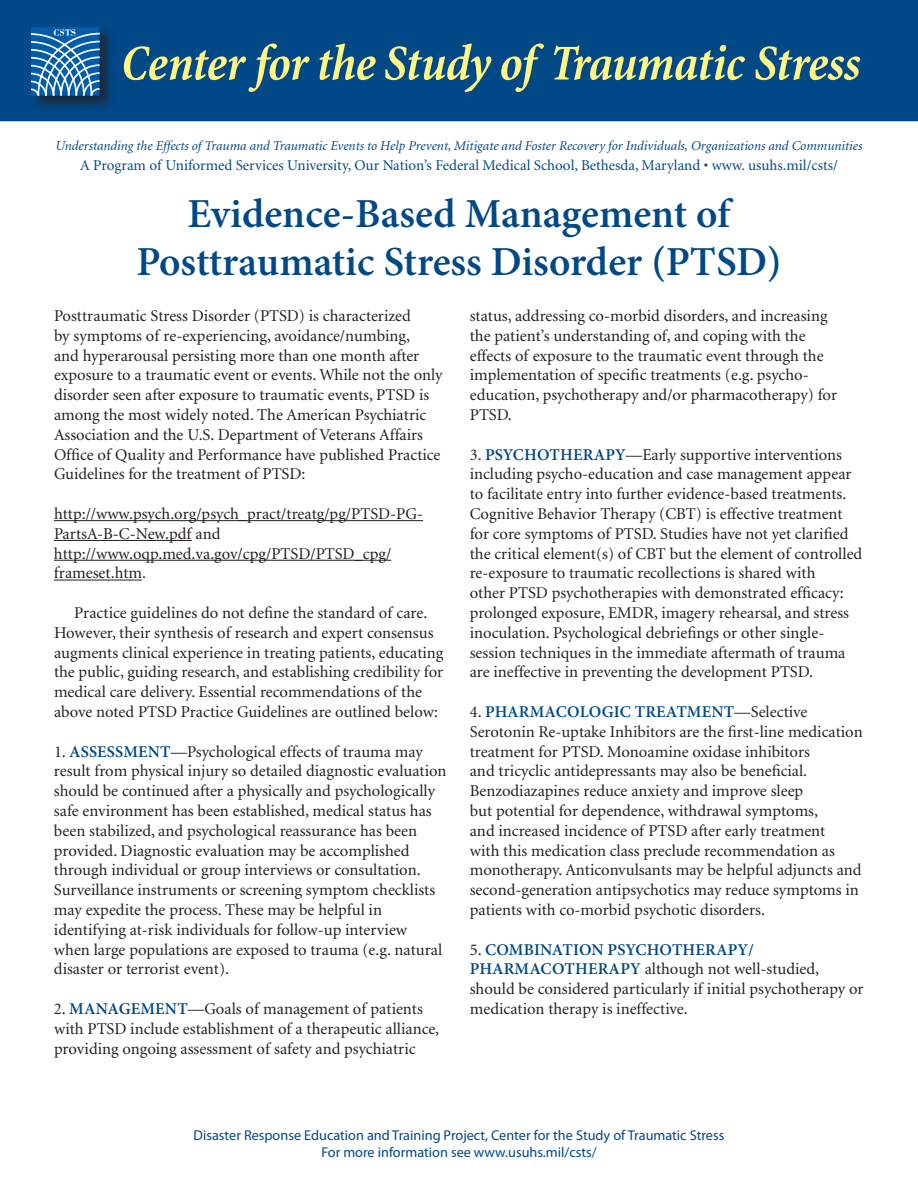
<style>
.page{position:relative;width:918px;height:1188px;background:#fff}
.page>*{position:absolute;margin:0;border:0;box-sizing:border-box;transform-origin:0 0}
.t1{font:italic 700 condensed 51px "Minion";letter-spacing:-.02em;color:#fff685}
.t2{font:600 41.25px/48px "Minion Pro";color:#004886;text-align:center}
.t3{font:16.5px/19.8px "Minion";color:#231f20}
.t4{font:600 16.5px "Minion Pro";letter-spacing:.01em;color:#004886}
.t5{font:15px "Minion";color:#004886}
.t6{font:14.25px/17.1px "Myriad Pro";color:#004886;text-align:center}
.t7{font:italic 13.5px "Minion";color:#004886}
.s1{font-family:"Minion Pro";font-weight:600;color:#004886}
.s2{font-family:"Minion";font-weight:400;color:#231f20}
</style>
<div class="page">
<div style="left:0;top:0;width:918px;height:121px;background:#004886"></div>
<div style="left:29px;top:25px;width:88px;height:88px;background:#231f20;opacity:.75"></div>
<div style="left:31px;top:27px;width:68px;height:68px;border:1px solid #015bab"></div>
<svg style="left:31px;top:29px;width:68px;height:66px"></svg>
<hr style="left:54px;top:520px;width:369px;height:1px;background:#231f20">
<hr style="left:54px;top:540px;width:138px;height:1px;background:#231f20">
<hr style="left:54px;top:560px;width:337px;height:1px;background:#231f20">
<hr style="left:54px;top:580px;width:88px;height:1px;background:#231f20">
<h1 class="t1" style="left:121px;top:36px;width:741px">Center for the Study of Traumatic Stress</h1>
<p class="t7" style="left:56px;top:139px;width:808px">Understanding the Effects of Trauma and Traumatic Events to Help Prevent, Mitigate and Foster Recovery for Individuals, Organizations and Communities</p>
<p class="t5" style="left:80px;top:158px;width:759px">A Program of Uniformed Services University, Our Nation’s Federal Medical School, Bethesda, Maryland • www. usuhs.mil/csts/</p>
<h2 class="t2" style="left:136px;top:192px;width:647px">Evidence-Based Management of<br>Posttraumatic Stress Disorder (PTSD)</h2>
<p class="t3" style="left:54px;top:306px;width:390px">Posttraumatic Stress Disorder (PTSD) is characterized<br>by symptoms of re-experiencing, avoidance/numbing,<br>and hyperarousal persisting more than one month after exposure to a traumatic event or events. While not the only disorder seen after exposure to traumatic events, PTSD is among the most widely noted. The American Psychiatric Association and the U.S. Department of Veterans Affairs Office of Quality and Performance have published Practice Guidelines for the treatment of PTSD:</p>
<p class="t3" style="left:54px;top:504px;width:371px">http://www.psych.org/psych_pract/treatg/pg/PTSD-PG-PartsA-B-C-New.pdf and http://www.oqp.med.va.gov/cpg/PTSD/PTSD_cpg/ frameset.htm.</p>
<p class="t3" style="left:54px;top:603px;width:391px;text-indent:20px">Practice guidelines do not define the standard of care.<br>However, their synthesis of research and expert consensus augments clinical experience in treating patients, educating the public, guiding research, and establishing credibility for medical care delivery. Essential recommendations of the above noted PTSD Practice Guidelines are outlined below:</p>
<p class="t3" style="left:54px;top:742px;width:394px">1. <span class="s1">ASSESSMENT</span>—Psychological effects of trauma may result from physical injury so detailed diagnostic evaluation should be continued after a physically and psychologically safe environment has been established, medical status has been stabilized, and psychological reassurance has been provided. Diagnostic evaluation may be accomplished through individual or group interviews or consultation.<br>Surveillance instruments or screening symptom checklists may expedite the process. These may be helpful in identifying at-risk individuals for follow-up interview when large populations are exposed to trauma (e.g. natural disaster or terrorist event).</p>
<p class="t3" style="left:54px;top:999px;width:387px">2. <span class="s1">MANAGEMENT</span>—Goals of management of patients with PTSD include establishment of a therapeutic alliance, providing ongoing assessment of safety and psychiatric</p>
<p class="t3" style="left:470px;top:306px;width:369px">status, addressing co-morbid disorders, and increasing the patient’s understanding of, and coping with the effects of exposure to the traumatic event through the implementation of specific treatments (e.g. psycho&shy;education, psychotherapy and/or pharmacotherapy) for PTSD.</p>
<p class="t3" style="left:470px;top:445px;width:394px">3. <span class="s1">PSYCHOTHERAPY</span>—Early supportive interventions including psycho-education and case management appear to facilitate entry into further evidence-based treatments.<br>Cognitive Behavior Therapy (CBT) is effective treatment for core symptoms of PTSD. Studies have not yet clarified the critical element(s) of CBT but the element of controlled re-exposure to traumatic recollections is shared with<br>other PTSD psychotherapies with demonstrated efficacy: prolonged exposure, EMDR, imagery rehearsal, and stress inoculation. Psychological debriefings or other single&shy;session techniques in the immediate aftermath of trauma are ineffective in preventing the development PTSD.</p>
<p class="t4" style="left:470px;top:702px;width:339px"><span class="s2">4.</span> PHARMACOLOGIC TREATMENT<span class="s2">—Selective</span></p>
<p class="t3" style="left:470px;top:722px;width:394px">Serotonin Re-uptake Inhibitors are the first-line medication treatment for PTSD. Monoamine oxidase inhibitors<br>and tricyclic antidepressants may also be beneficial.<br>Benzodiazapines reduce anxiety and improve sleep<br>but potential for dependence, withdrawal symptoms,<br>and increased incidence of PTSD after early treatment<br>with this medication class preclude recommendation as monotherapy. Anticonvulsants may be helpful adjuncts and second-generation antipsychotics may reduce symptoms in patients with co-morbid psychotic disorders.</p>
<p class="t4" style="left:470px;top:939px;width:286px"><span class="s2">5.</span> COMBINATION PSYCHOTHERAPY/</p>
<p class="t3" style="left:470px;top:960px;width:395px"><span class="s1">PHARMACOTHERAPY</span> although not well-studied, should be considered particularly if initial psychotherapy or medication therapy is ineffective.</p>
<p class="t6" style="left:194px;top:1127px;width:532px">Disaster Response Education and Training Project, Center for the Study of Traumatic Stress<br>For more information see www.usuhs.mil/csts/</p>
</div>
